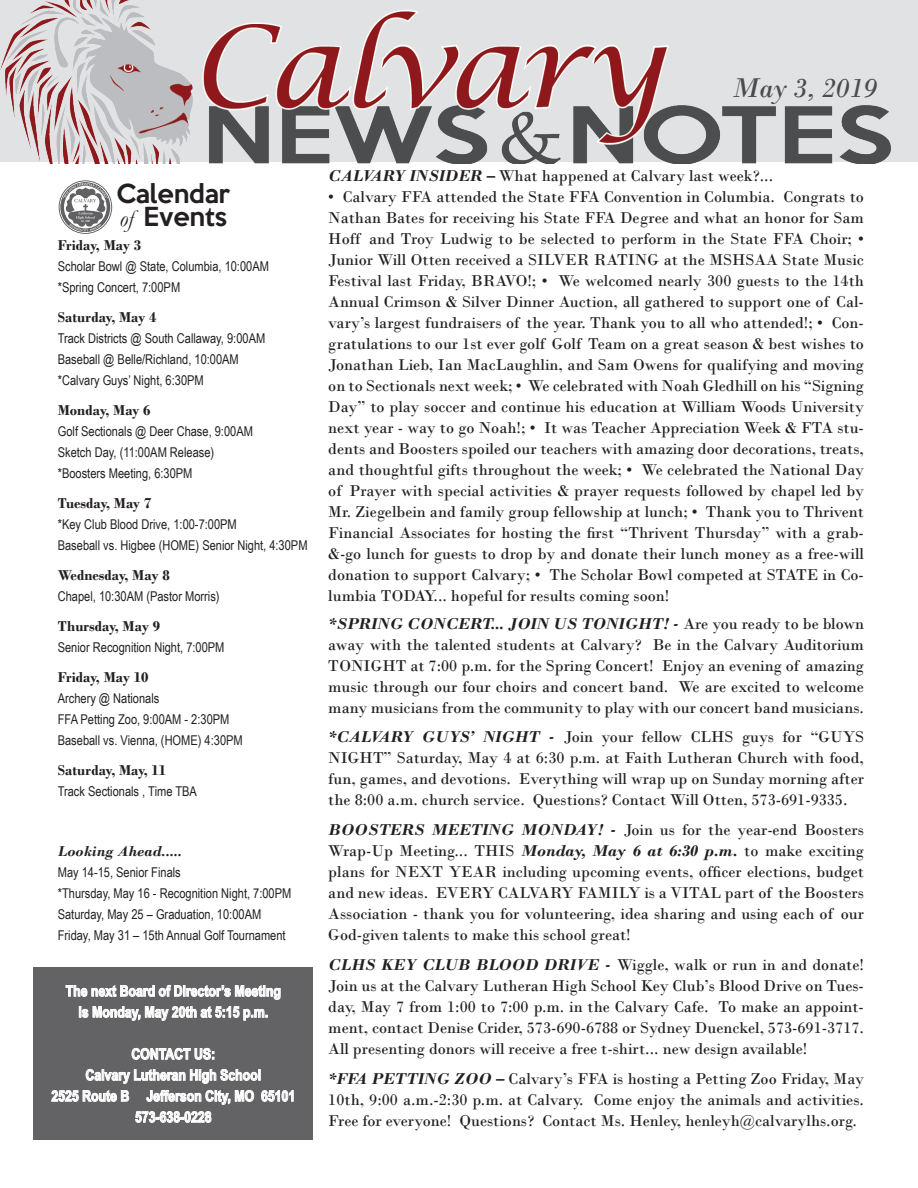
<style>
.page{position:relative;width:918px;height:1188px;background:#fff}
.page>*{position:absolute;margin:0;border:0;box-sizing:border-box;transform-origin:0 0}
.Article_Title{font:italic 28.5px "Bodoni";color:#4b4c4d}
.Article_Title-2{font:500 24px "Keep Calm";color:#231f20}
.t1{font:16.5px/21px "Bodoni";color:#231f20;text-align:justify}
.Article_Title-3{font:700 15px "Arial Narrow";color:#fff}
.t2{font:700 15px "Bodoni";color:#231f20}
.t3{font:italic 700 15px "Bodoni";color:#231f20}
.t4{font:13.5px "Arial Narrow";color:#231f20}
.s1{font-family:"Garamond";font-weight:400;font-style:italic}
.s2{font-weight:700;font-style:italic}
</style>
<div class="page">
<div style="left:0;top:0;width:918px;height:162px;background:#e1e2e4"></div>
<svg style="left:59px;top:180px;width:53px;height:54px"></svg>
<div style="left:33px;top:968px;width:280px;height:172px;background:#636366"></div>
<svg style="left:66px;top:984px;width:215px;height:37px"></svg>
<svg style="left:132px;top:1048px;width:82px;height:12px"></svg>
<svg style="left:51px;top:1069px;width:243px;height:36px"></svg>
<svg style="left:135px;top:1111px;width:77px;height:12px"></svg>
<img style="left:0;top:0;width:891px;height:164px">
<p class="Article_Title" style="left:732px;top:71px;width:148px">May 3, 2019</p>
<p class="Article_Title-2" style="left:117px;top:173px;width:115px">Calendar</p>
<p class="Article_Title-2" style="left:120px;top:196px;width:109px"><span class="s1">of</span> Events</p>
<p class="t2" style="left:58px;top:237px;width:85px">Friday, May 3</p>
<p class="t4" style="left:58px;top:257px;width:213px">Scholar Bowl @ State, Columbia, 10:00AM</p>
<p class="t4" style="left:58px;top:278px;width:124px">*Spring Concert, 7:00PM</p>
<p class="t2" style="left:58px;top:309px;width:100px">Saturday, May 4</p>
<p class="t4" style="left:58px;top:329px;width:209px">Track Districts @ South Callaway, 9:00AM</p>
<p class="t4" style="left:58px;top:350px;width:183px">Baseball @ Belle/Richland, 10:00AM</p>
<p class="t4" style="left:58px;top:371px;width:148px">*Calvary Guys’ Night, 6:30PM</p>
<p class="t2" style="left:58px;top:402px;width:94px">Monday, May 6</p>
<p class="t4" style="left:58px;top:422px;width:197px">Golf Sectionals @ Deer Chase, 9:00AM</p>
<p class="t4" style="left:58px;top:443px;width:158px">Sketch Day, (11:00AM Release)</p>
<p class="t4" style="left:58px;top:464px;width:136px">*Boosters Meeting, 6:30PM</p>
<p class="t2" style="left:58px;top:495px;width:95px">Tuesday, May 7</p>
<p class="t4" style="left:58px;top:515px;width:181px">*Key Club Blood Drive, 1:00-7:00PM</p>
<p class="t4" style="left:58px;top:536px;width:251px">Baseball vs. Higbee (HOME) Senior Night, 4:30PM</p>
<p class="t2" style="left:58px;top:567px;width:113px">Wednesday, May 8</p>
<p class="t4" style="left:58px;top:587px;width:163px">Chapel, 10:30AM (Pastor Morris)</p>
<p class="t2" style="left:58px;top:618px;width:104px">Thursday, May 9</p>
<p class="t4" style="left:58px;top:638px;width:168px">Senior Recognition Night, 7:00PM</p>
<p class="t2" style="left:58px;top:669px;width:92px">Friday, May 10</p>
<p class="t4" style="left:58px;top:689px;width:103px">Archery @ Nationals</p>
<p class="t4" style="left:58px;top:710px;width:173px">FFA Petting Zoo, 9:00AM - 2:30PM</p>
<p class="t4" style="left:58px;top:731px;width:187px">Baseball vs. Vienna, (HOME) 4:30PM</p>
<p class="t2" style="left:58px;top:762px;width:110px">Saturday, May, 11</p>
<p class="t4" style="left:58px;top:782px;width:141px">Track Sectionals , Time TBA</p>
<p class="t3" style="left:58px;top:843px;width:126px">Looking Ahead.....</p>
<p class="t4" style="left:58px;top:863px;width:125px">May 14-15, Senior Finals</p>
<p class="t4" style="left:58px;top:884px;width:235px">*Thursday, May 16 - Recognition Night, 7:00PM</p>
<p class="t4" style="left:58px;top:905px;width:205px">Saturday, May 25 – Graduation, 10:00AM</p>
<p class="t4" style="left:58px;top:926px;width:229px">Friday, May 31 – 15th Annual Golf Tournament</p>
<p class="Article_Title-3" style="left:66px;top:980px;width:217px">The next Board of Director’s Meeting</p>
<p class="Article_Title-3" style="left:78px;top:1001px;width:191px">is Monday, May 20th at 5:15 p.m.</p>
<p class="Article_Title-3" style="left:131px;top:1043px;width:85px">CONTACT US:</p>
<p class="Article_Title-3" style="left:86px;top:1064px;width:177px">Calvary Lutheran High School</p>
<p class="Article_Title-3" style="left:51px;top:1085px;width:245px">2525 Route B Jefferson City, MO 65101</p>
<p class="Article_Title-3" style="left:135px;top:1106px;width:78px">573-638-0228</p>
<p class="t1" style="left:328px;top:165px;width:446px"><span class="s2">CALVARY INSIDER –</span> What happened at Calvary last week?...</p>
<p class="t1" style="left:328px;top:186px;width:537px">• Calvary FFA attended the State FFA Convention in Columbia. Congrats to Nathan Bates for receiving his State FFA Degree and what an honor for Sam Hoff and Troy Ludwig to be selected to perform in the State FFA Choir; • Junior Will Otten received a SILVER RATING at the MSHSAA State Music Festival last Friday, BRAVO!; • We welcomed nearly 300 guests to the 14th Annual Crimson &amp; Silver Dinner Auction, all gathered to support one of Cal&shy;vary’s largest fundraisers of the year. Thank you to all who attended!; • Con&shy;gratulations to our 1st ever golf Golf Team on a great season &amp; best wishes to Jonathan Lieb, Ian MacLaughlin, and Sam Owens for qualifying and moving on to Sectionals next week; • We celebrated with Noah Gledhill on his “Signing Day” to play soccer and continue his education at William Woods University next year - way to go Noah!; • It was Teacher Appreciation Week &amp; FTA stu&shy;dents and Boosters spoiled our teachers with amazing door decorations, treats, and thoughtful gifts throughout the week; • We celebrated the National Day of Prayer with special activities &amp; prayer requests followed by chapel led by Mr. Ziegelbein and family group fellowship at lunch; • Thank you to Thrivent Financial Associates for hosting the first “Thrivent Thursday” with a grab-&amp;-go lunch for guests to drop by and donate their lunch money as a free-will donation to support Calvary; • The Scholar Bowl competed at STATE in Co&shy;lumbia TODAY... hopeful for results coming soon!</p>
<p class="t1" style="left:328px;top:614px;width:537px"><span class="s2">*SPRING CONCERT... JOIN US TONIGHT! -</span> Are you ready to be blown away with the talented students at Calvary? Be in the Calvary Auditorium TONIGHT at 7:00 p.m. for the Spring Concert! Enjoy an evening of amazing music through our four choirs and concert band. We are excited to welcome many musicians from the community to play with our concert band musicians.</p>
<p class="t1" style="left:328px;top:727px;width:537px"><span class="s2">*CALVARY GUYS’ NIGHT -</span> Join your fellow CLHS guys for “GUYS NIGHT” Saturday, May 4 at 6:30 p.m. at Faith Lutheran Church with food, fun, games, and devotions. Everything will wrap up on Sunday morning after the 8:00 a.m. church service. Questions? Contact Will Otten, 573-691-9335.</p>
<p class="t1" style="left:328px;top:820px;width:537px"><span class="s2">BOOSTERS MEETING MONDAY! -</span> Join us for the year-end Boosters Wrap-Up Meeting... THIS <span class="s2">Monday, May 6 at 6:30 p.m.</span> to make exciting plans for NEXT YEAR including upcoming events, officer elections, budget and new ideas. EVERY CALVARY FAMILY is a VITAL part of the Boosters Association - thank you for volunteering, idea sharing and using each of our God-given talents to make this school great!</p>
<p class="t1" style="left:328px;top:955px;width:537px"><span class="s2">CLHS KEY CLUB BLOOD DRIVE -</span> Wiggle, walk or run in and donate!<br>Join us at the Calvary Lutheran High School Key Club’s Blood Drive on Tues&shy;day, May 7 from 1:00 to 7:00 p.m. in the Calvary Cafe. To make an appoint&shy;ment, contact Denise Crider, 573-690-6788 or Sydney Duenckel, 573-691-3717.<br>All presenting donors will receive a free t-shirt... new design available!</p>
<p class="t1" style="left:328px;top:1069px;width:537px"><span class="s2">*FFA PETTING ZOO –</span> Calvary’s FFA is hosting a Petting Zoo Friday, May 10th, 9:00 a.m.-2:30 p.m. at Calvary. Come enjoy the animals and activities.<br>Free for everyone! Questions? Contact Ms. Henley, henleyh@calvarylhs.org.</p>
</div>
